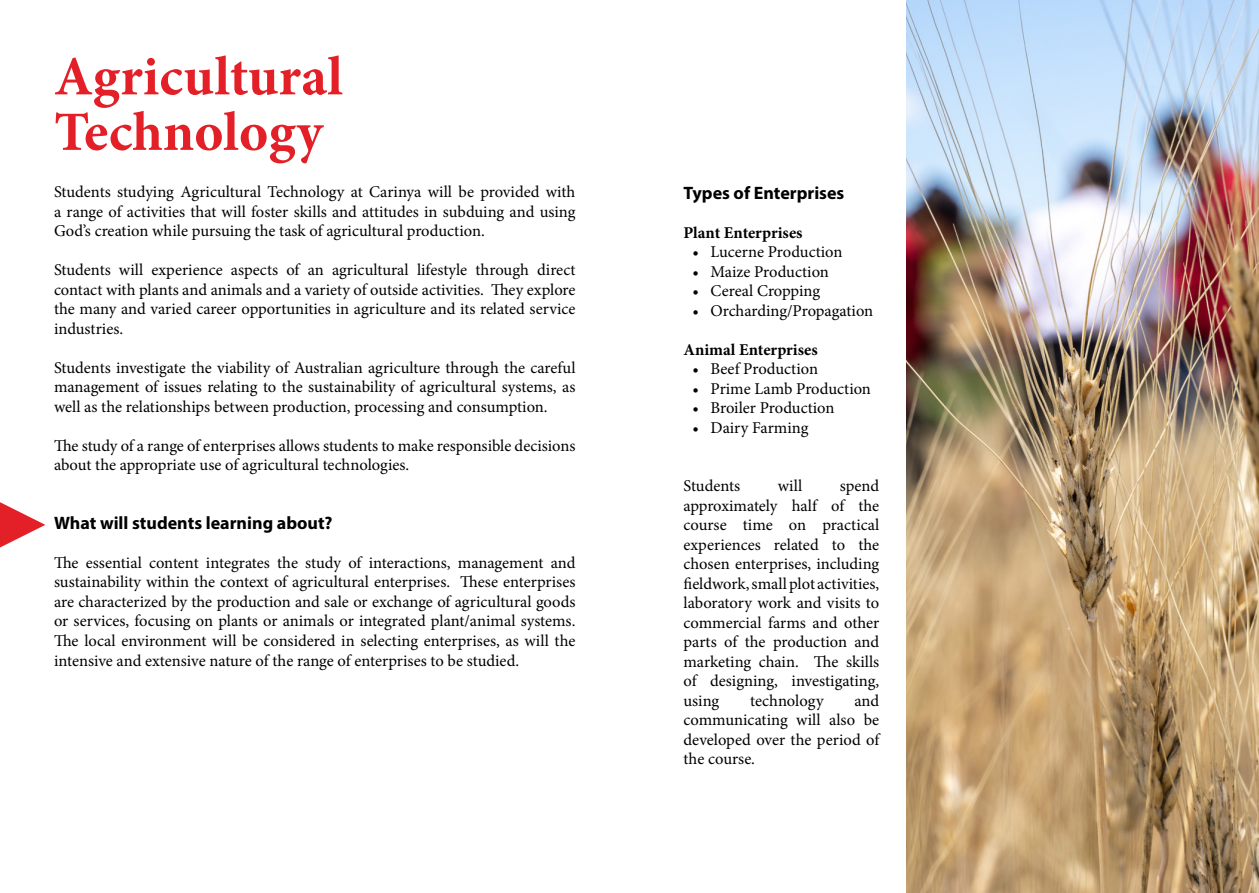
<style>
.page{position:relative;width:1259px;height:893px;background:#fff}
.page>*{position:absolute;margin:0;border:0;box-sizing:border-box;transform-origin:0 0}
.t1{font:700 55.5px "Minion Pro";color:#e31f27}
.t2{font:700 18px "Myriad Pro";color:#000}
.t3{font:16.5px/19.5px "Minion Pro";color:#000;text-align:justify}
.t4{font:700 16.5px "Minion Pro";color:#000}
</style>
<div class="page">
<img style="left:906px;top:1px;width:352px;height:891px">
<svg style="left:0;top:502px;width:45px;height:45px"></svg>
<p class="t1" style="left:54px;top:38px;width:290px">Agricultural</p>
<p class="t1" style="left:54px;top:93px;width:270px">Technology</p>
<p class="t3" style="left:54px;top:182px;width:523px">Students studying Agricultural Technology at Carinya will be provided with a range of activities that will foster skills and attitudes in subduing and using God’s creation while pursuing the task of agricultural production.</p>
<p class="t3" style="left:54px;top:260px;width:523px">Students will experience aspects of an agricultural lifestyle through direct contact with plants and animals and a variety of outside activities. They explore the many and varied career opportunities in agriculture and its related service industries.</p>
<p class="t3" style="left:54px;top:358px;width:523px">Students investigate the viability of Australian agriculture through the careful management of issues relating to the sustainability of agricultural systems, as well as the relationships between production, processing and consumption.</p>
<p class="t3" style="left:54px;top:436px;width:523px">The study of a range of enterprises allows students to make responsible decisions about the appropriate use of agricultural technologies.</p>
<p class="t2" style="left:54px;top:511px;width:280px">What will students learning about?</p>
<p class="t3" style="left:54px;top:553px;width:523px">The essential content integrates the study of interactions, management and sustainability within the context of agricultural enterprises. These enterprises are characterized by the production and sale or exchange of agricultural goods or services, focusing on plants or animals or integrated plant/animal systems.<br>The local environment will be considered in selecting enterprises, as will the intensive and extensive nature of the range of enterprises to be studied.</p>
<p class="t2" style="left:683px;top:181px;width:162px">Types of Enterprises</p>
<p class="t4" style="left:683px;top:221px;width:121px">Plant Enterprises</p>
<p class="t3" style="left:692px;top:242px;width:151px">• Lucerne Production</p>
<p class="t3" style="left:692px;top:262px;width:138px">• Maize Production</p>
<p class="t3" style="left:692px;top:281px;width:129px">• Cereal Cropping</p>
<p class="t3" style="left:692px;top:301px;width:182px">• Orcharding/Propagation</p>
<p class="t4" style="left:683px;top:338px;width:136px">Animal Enterprises</p>
<p class="t3" style="left:692px;top:359px;width:127px">• Beef Production</p>
<p class="t3" style="left:692px;top:379px;width:180px">• Prime Lamb Production</p>
<p class="t3" style="left:692px;top:398px;width:144px">• Broiler Production</p>
<p class="t3" style="left:692px;top:418px;width:117px">• Dairy Farming</p>
<p class="t3" style="left:683px;top:476px;width:197px;text-indent:156px">spend approximately half of the course time on practical experiences related to the chosen enterprises, including fieldwork, small plot activities, laboratory work and visits to commercial farms and other parts of the production and marketing chain. The skills of designing, investigating, using</p>
<p class="t3" style="left:683px;top:476px;width:58px">Students</p>
<p class="t3" style="left:778px;top:476px;width:26px">will</p>
<p class="t3" style="left:683px;top:691px;width:197px;text-indent:171px">and communicating will also be developed over the period of the course.</p>
<p class="t3" style="left:750px;top:691px;width:75px">technology</p>
</div>
